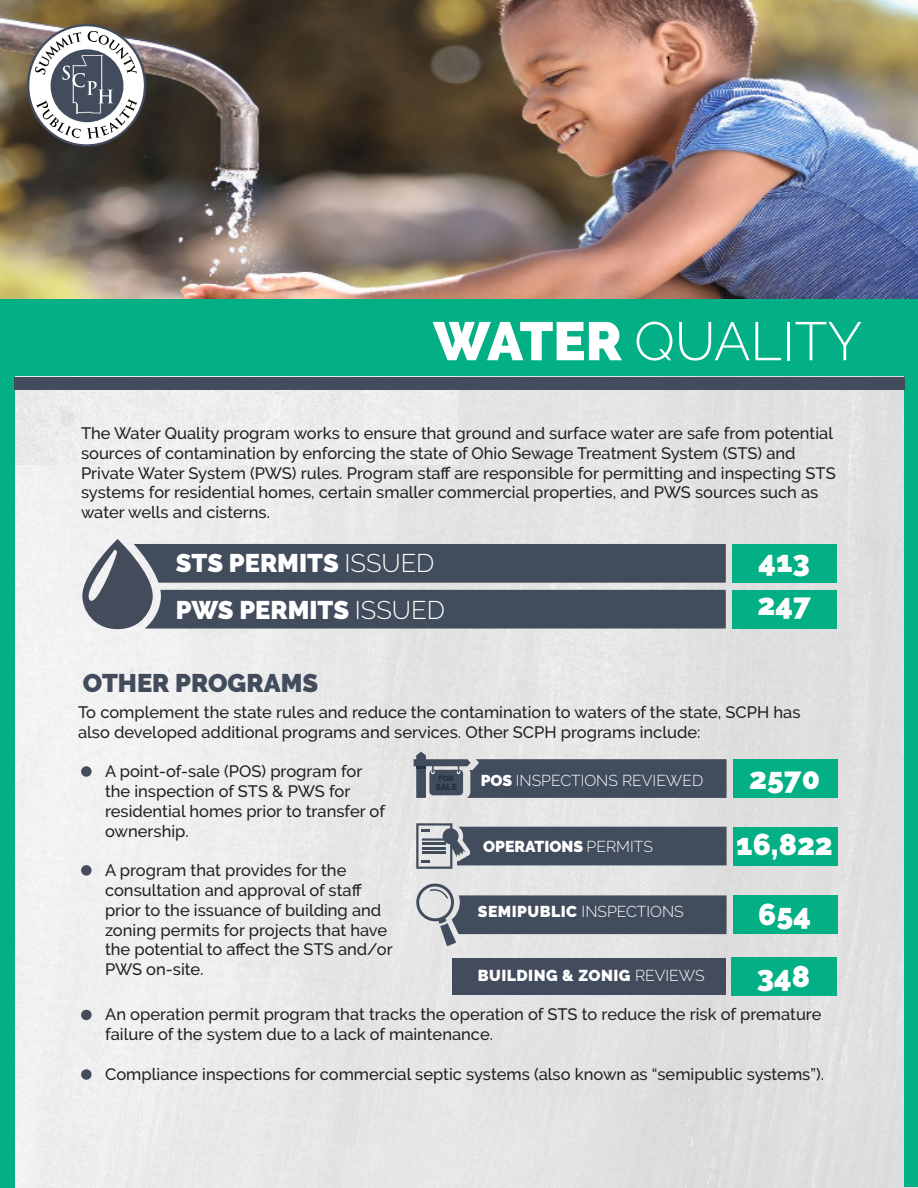
<style>
.page{position:relative;width:918px;height:1188px;background:#fff}
.page>*{position:absolute;margin:0;border:0;box-sizing:border-box;transform-origin:0 0}
.t1{font:300 54px "Raleway";color:#fff}
.t2{font:900 30px "Raleway";color:#fff}
.t3{font:900 25.5px "Raleway";color:#fff}
.t4{font:900 25.5px "Raleway";color:#424c5c}
.t5{font:500 16.5px/19.8px "Raleway";color:#231f20}
.t6{font:300 15.75px "Raleway";color:#fff}
.t7{font:900 15.75px "Raleway";letter-spacing:.025em;color:#fff}
.t8{font:900 15.75px "Raleway";color:#fff}
.t9{font:900 8.85px "Raleway";color:#243244}
.t10{font:900 7.65px "Raleway";color:#243244}
.s1{font-weight:900}
.s2{font-weight:300}
</style>
<div class="page">
<div style="left:14px;top:376px;width:445px;height:90px;background:#ededed"></div>
<div style="left:459px;top:376px;width:445px;height:90px;background:#e2e2e2"></div>
<img style="left:14px;top:466px;width:904px;height:722px">
<img style="left:0;top:0;width:918px;height:300px">
<div style="left:732px;top:544px;width:105px;height:39px;background:#03af84"></div>
<div style="left:732px;top:590px;width:105px;height:39px;background:#03af84"></div>
<svg style="left:82px;top:539px;width:644px;height:90px;background:#5f6875"></svg>
<div style="left:0;top:300px;width:14px;height:888px;background:#03af84"></div>
<div style="left:904px;top:303px;width:14px;height:884px;background:#03af84"></div>
<div style="left:0;top:300px;width:918px;height:76px;background:#03af84"></div>
<div style="left:14px;top:377px;width:890px;height:12px;background:#424c5c"></div>
<div style="left:731px;top:958px;width:106px;height:38px;background:#03af84"></div>
<div style="left:452px;top:959px;width:273px;height:36px;background:#424c5c"></div>
<div style="left:733px;top:759px;width:105px;height:39px;background:#03af84"></div>
<svg style="left:416px;top:823px;width:311px;height:46px;background:#656e7a"></svg>
<div style="left:733px;top:827px;width:105px;height:38px;background:#03af84"></div>
<div style="left:733px;top:895px;width:105px;height:39px;background:#03af84"></div>
<svg style="left:414px;top:752px;width:313px;height:46px;background:#626b77"></svg>
<svg style="left:414px;top:881px;width:313px;height:65px;background:#8b919a"></svg>
<div style="left:81px;top:766px;width:11px;height:11px;background:#444c5c;border-radius:50%"></div>
<div style="left:81px;top:865px;width:11px;height:11px;background:#444c5c;border-radius:50%"></div>
<div style="left:81px;top:1010px;width:11px;height:10px;background:#444c5c;border-radius:50%"></div>
<div style="left:81px;top:1069px;width:11px;height:11px;background:#444c5c;border-radius:50%"></div>
<svg style="left:27px;top:24px;width:119px;height:123px"></svg>
<p class="t1" style="left:433px;top:310px;width:431px"><span class="s1">WATER</span> QUALITY</p>
<p class="t5" style="left:81px;top:423px;width:756px">The Water Quality program works to ensure that ground and surface water are safe from potential sources of contamination by enforcing the state of Ohio Sewage Treatment System (STS) and Private Water System (PWS) rules. Program staff are responsible for permitting and inspecting STS systems for residential homes, certain smaller commercial properties, and PWS sources such as water wells and cisterns.</p>
<p class="t3" style="left:176px;top:548px;width:260px">STS PERMITS <span class="s2">ISSUED</span></p>
<p class="t3" style="left:176px;top:595px;width:271px">PWS PERMITS <span class="s2">ISSUED</span></p>
<p class="t4" style="left:83px;top:668px;width:237px">OTHER PROGRAMS</p>
<p class="t2" style="left:759px;top:544px;width:53px">413</p>
<p class="t2" style="left:758px;top:587px;width:55px">247</p>
<p class="t5" style="left:78px;top:702px;width:724px">To complement the state rules and reduce the contamination to waters of the state, SCPH has also developed additional programs and services. Other SCPH programs include:</p>
<p class="t5" style="left:105px;top:761px;width:282px">A point-of-sale (POS) program for the inspection of STS &amp; PWS for residential homes prior to transfer of ownership.</p>
<p class="t5" style="left:105px;top:860px;width:289px">A program that provides for the consultation and approval of staff prior to the issuance of building and zoning permits for projects that have the potential to affect the STS and/or<br>PWS on-site.</p>
<p class="t2" style="left:749px;top:761px;width:73px">2570</p>
<p class="t6" style="left:481px;top:772px;width:224px"><span class="s1">POS</span> INSPECTIONS REVIEWED</p>
<p class="t10" style="left:438px;top:774px;width:17px">FOR</p>
<p class="t9" style="left:435px;top:782px;width:23px">SALE</p>
<p class="t2" style="left:736px;top:827px;width:98px">16,822</p>
<p class="t8" style="left:483px;top:837px;width:171px">OPERATIONS <span class="s2">PERMITS</span></p>
<p class="t2" style="left:758px;top:897px;width:54px">654</p>
<p class="t2" style="left:757px;top:959px;width:55px">348</p>
<p class="t5" style="left:105px;top:1005px;width:718px">An operation permit program that tracks the operation of STS to reduce the risk of premature failure of the system due to a lack of maintenance.</p>
<p class="t5" style="left:105px;top:1064px;width:720px">Compliance inspections for commercial septic systems (also known as “semipublic systems”).</p>
<p class="t6" style="left:478px;top:902px;width:207px"><span class="s1">SEMIPUBLIC</span> INSPECTIONS</p>
<p class="t7" style="left:478px;top:966px;width:228px">BUILDING &amp; ZONIG <span class="s2">REVIEWS</span></p>
</div>
